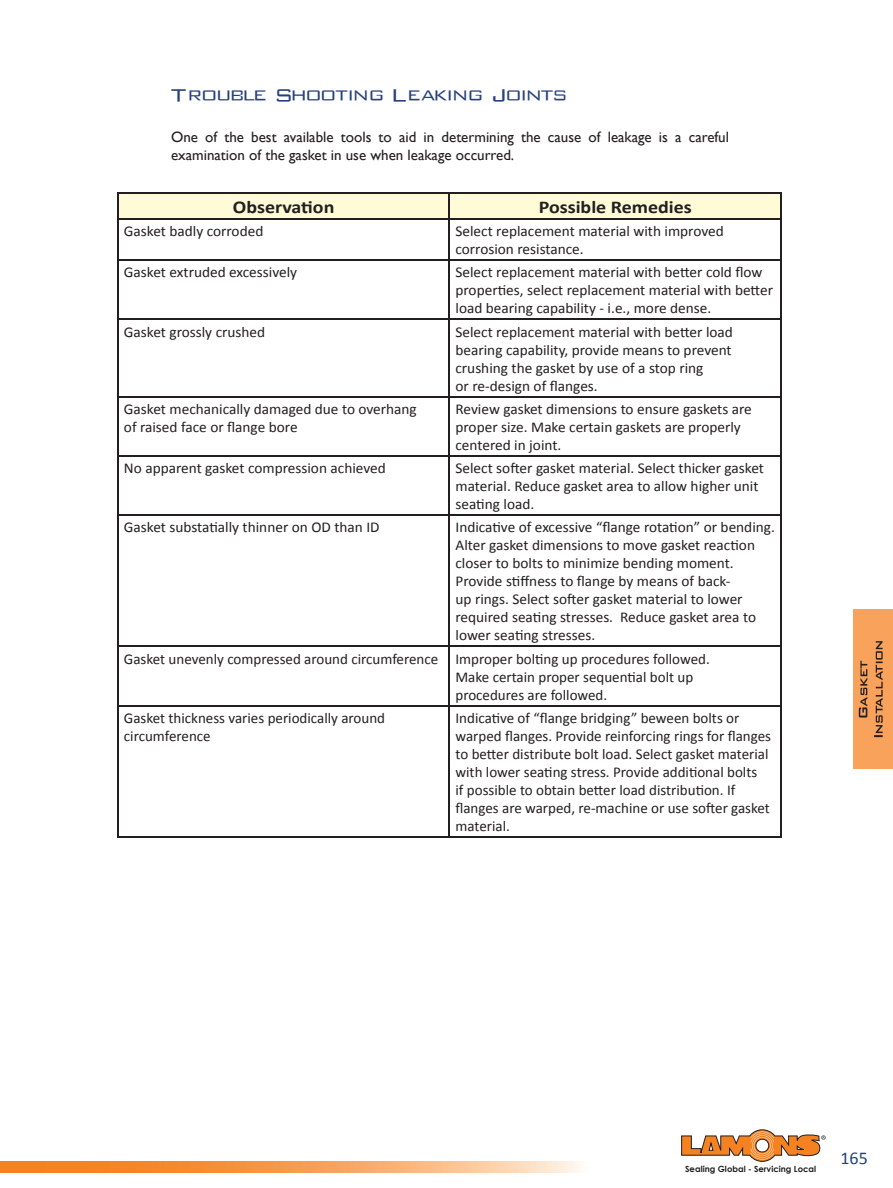
<style>
.page{position:relative;width:893px;height:1188px;background:#fff}
.page>*{position:absolute;margin:0;border:0;box-sizing:border-box;transform-origin:0 0}
.t1{font:25.5px "Fortis Light S Caps SSK";color:#27417c}
.t2{font:700 18px "Calibri";color:#231f20;scale:1.11 1}
.t3{font:18px "Calibri";color:#27417c}
.t4{font:15px/18px "Calibri";color:#231f20}
.t5{font:15px/18px "Gill Sans";color:#231f20}
.t6{font:700 8.55px "Century Gothic";color:#231f20}
</style>
<div class="page">
<svg style="left:681px;top:1129px;width:145px;height:33px"></svg>
<div style="left:854px;top:609px;width:39px;height:160px;background:#f8a25b"></div>
<svg style="left:874px;top:641px;width:9px;height:96px"></svg>
<svg style="left:859px;top:661px;width:8px;height:57px"></svg>
<svg style="left:1px;top:1162px;width:581px;height:10px;background:#f8a65f"></svg>
<hr style="left:117px;top:220px;width:2px;height:39px;background:#231f20">
<hr style="left:449px;top:220px;width:1px;height:39px;background:#231f20">
<hr style="left:780px;top:220px;width:2px;height:39px;background:#231f20">
<hr style="left:117px;top:259px;width:332px;height:2px;background:#231f20">
<hr style="left:117px;top:261px;width:2px;height:58px;background:#231f20">
<hr style="left:449px;top:259px;width:333px;height:2px;background:#231f20">
<hr style="left:449px;top:261px;width:1px;height:58px;background:#231f20">
<hr style="left:780px;top:261px;width:2px;height:58px;background:#231f20">
<hr style="left:117px;top:319px;width:332px;height:1px;background:#231f20">
<hr style="left:117px;top:320px;width:2px;height:76px;background:#231f20">
<hr style="left:449px;top:319px;width:333px;height:1px;background:#231f20">
<hr style="left:449px;top:320px;width:1px;height:76px;background:#231f20">
<hr style="left:780px;top:320px;width:2px;height:76px;background:#231f20">
<hr style="left:117px;top:396px;width:332px;height:1px;background:#231f20">
<hr style="left:117px;top:397px;width:2px;height:58px;background:#231f20">
<hr style="left:449px;top:396px;width:333px;height:1px;background:#231f20">
<hr style="left:449px;top:397px;width:1px;height:58px;background:#231f20">
<hr style="left:780px;top:397px;width:2px;height:58px;background:#231f20">
<hr style="left:117px;top:455px;width:332px;height:2px;background:#231f20">
<hr style="left:117px;top:457px;width:2px;height:57px;background:#231f20">
<hr style="left:449px;top:455px;width:333px;height:2px;background:#231f20">
<hr style="left:449px;top:457px;width:1px;height:57px;background:#231f20">
<hr style="left:780px;top:457px;width:2px;height:57px;background:#231f20">
<hr style="left:117px;top:514px;width:332px;height:2px;background:#231f20">
<hr style="left:117px;top:516px;width:2px;height:130px;background:#231f20">
<hr style="left:449px;top:514px;width:333px;height:2px;background:#231f20">
<hr style="left:449px;top:516px;width:1px;height:130px;background:#231f20">
<hr style="left:780px;top:516px;width:2px;height:130px;background:#231f20">
<hr style="left:117px;top:646px;width:332px;height:1px;background:#231f20">
<hr style="left:117px;top:647px;width:2px;height:58px;background:#231f20">
<hr style="left:449px;top:646px;width:333px;height:1px;background:#231f20">
<hr style="left:449px;top:647px;width:1px;height:58px;background:#231f20">
<hr style="left:780px;top:647px;width:2px;height:58px;background:#231f20">
<hr style="left:117px;top:705px;width:332px;height:1px;background:#231f20">
<hr style="left:117px;top:706px;width:2px;height:130px;background:#231f20">
<hr style="left:449px;top:705px;width:333px;height:1px;background:#231f20">
<hr style="left:449px;top:706px;width:1px;height:130px;background:#231f20">
<hr style="left:780px;top:706px;width:2px;height:130px;background:#231f20">
<hr style="left:117px;top:836px;width:332px;height:2px;background:#231f20">
<hr style="left:449px;top:836px;width:333px;height:2px;background:#231f20">
<hr style="left:117px;top:193px;width:332px;height:1px;background:#231f20">
<hr style="left:117px;top:194px;width:2px;height:24px;background:#231f20">
<hr style="left:449px;top:193px;width:333px;height:1px;background:#231f20">
<div style="left:119px;top:194px;width:661px;height:24px;background:#fffbd6"></div>
<hr style="left:780px;top:194px;width:2px;height:24px;background:#231f20">
<hr style="left:117px;top:218px;width:332px;height:2px;background:#231f20">
<hr style="left:449px;top:218px;width:333px;height:2px;background:#231f20">
<h1 class="t1" style="left:171px;top:82px;width:397px">Trouble Shooting Leaking Joints</h1>
<p class="t5" style="left:171px;top:128px;width:559px">One of the best available tools to aid in determining the cause of leakage is a careful examination of the gasket in use when leakage occurred.</p>
<p class="t2" style="left:233px;top:194px;width:93px">Observation</p>
<p class="t2" style="left:539px;top:194px;width:139px">Possible Remedies</p>
<p class="t4" style="left:124px;top:222px;width:141px">Gasket badly corroded</p>
<p class="t4" style="left:455px;top:222px;width:270px">Select replacement material with improved corrosion resistance.</p>
<p class="t4" style="left:124px;top:263px;width:175px">Gasket extruded excessively</p>
<p class="t4" style="left:455px;top:263px;width:319px">Select replacement material with better cold flow properties, select replacement material with better load bearing capability - i.e., more dense.</p>
<p class="t4" style="left:124px;top:322px;width:143px">Gasket grossly crushed</p>
<p class="t4" style="left:455px;top:322px;width:279px">Select replacement material with better load bearing capability, provide means to prevent crushing the gasket by use of a stop ring<br>or re-design of flanges.</p>
<p class="t4" style="left:124px;top:400px;width:294px">Gasket mechanically damaged due to overhang of raised face or flange bore</p>
<p class="t4" style="left:455px;top:400px;width:298px">Review gasket dimensions to ensure gaskets are proper size. Make certain gaskets are properly centered in joint.</p>
<p class="t4" style="left:124px;top:459px;width:263px">No apparent gasket compression achieved</p>
<p class="t4" style="left:455px;top:459px;width:310px">Select softer gasket material. Select thicker gasket material. Reduce gasket area to allow higher unit seating load.</p>
<p class="t4" style="left:124px;top:518px;width:257px">Gasket substatially thinner on OD than ID</p>
<p class="t4" style="left:455px;top:518px;width:321px">Indicative of excessive “flange rotation” or bending.<br>Alter gasket dimensions to move gasket reaction closer to bolts to minimize bending moment.<br>Provide stiffness to flange by means of back-<br>up rings. Select softer gasket material to lower required seating stresses. Reduce gasket area to lower seating stresses.</p>
<p class="t4" style="left:455px;top:649px;width:256px;text-indent:-332px">Gasket unevenly compressed around circumference Improper bolting up procedures followed.<br>Make certain proper sequential bolt up procedures are followed.</p>
<p class="t4" style="left:124px;top:709px;width:263px">Gasket thickness varies periodically around circumference</p>
<p class="t4" style="left:455px;top:709px;width:317px">Indicative of “flange bridging” beween bolts or warped flanges. Provide reinforcing rings for flanges to better distribute bolt load. Select gasket material with lower seating stress. Provide additional bolts<br>if possible to obtain better load distribution. If flanges are warped, re-machine or use softer gasket material.</p>
<p class="t6" style="left:685px;top:1162px;width:132px">Sealing Global - Servicing Local</p>
<p class="t3" style="left:840px;top:1145px;width:29px">165</p>
</div>
